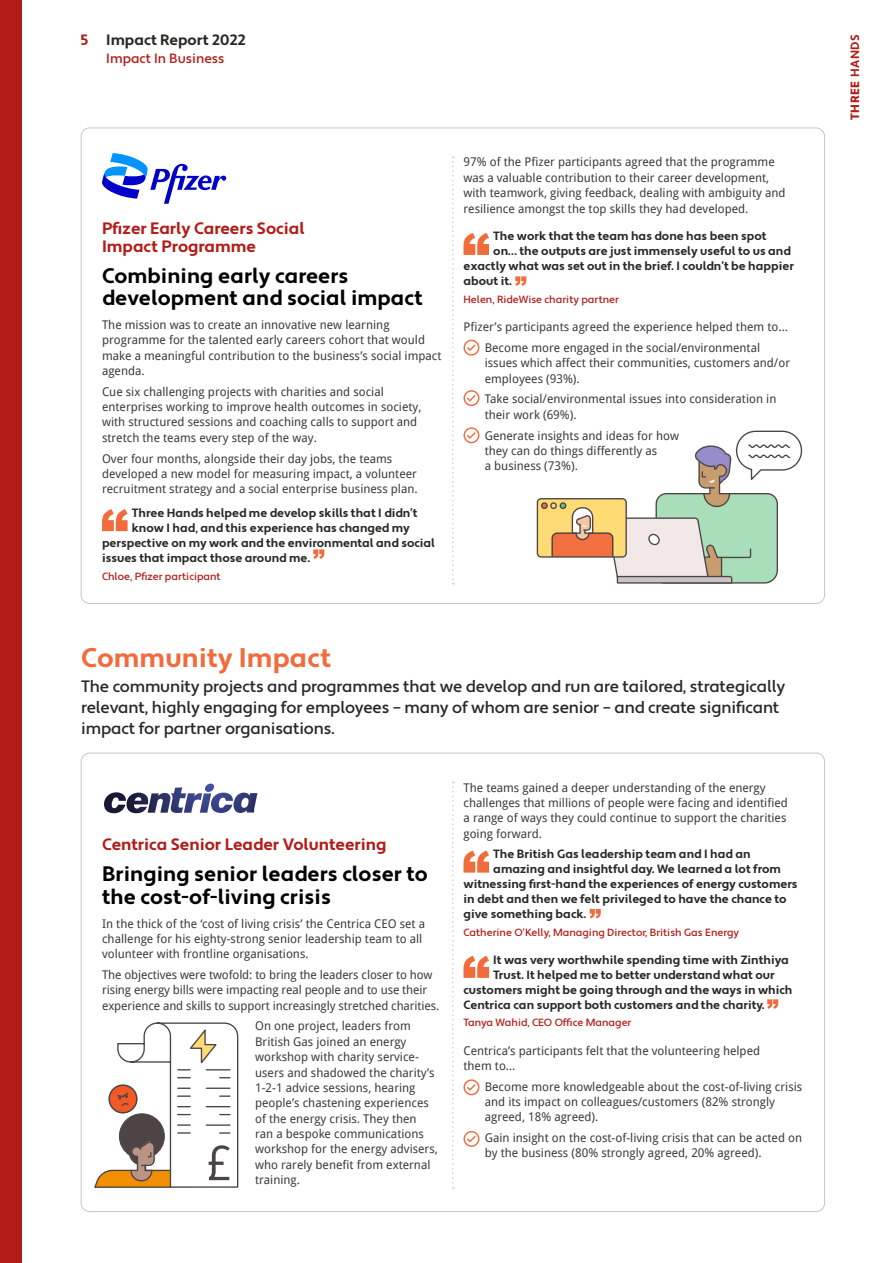
<style>
.page{position:relative;width:893px;height:1263px;background:#fff}
.page>*{position:absolute;margin:0;border:0;box-sizing:border-box;transform-origin:0 0}
.t1{font:700 27px "Apertura";letter-spacing:.005em;color:#f26b3d}
.t2{font:700 21px/22.5px "Apertura";letter-spacing:.005em;color:#000}
.t3{font:500 16.5px/21px "Apertura";letter-spacing:-.01em;color:#282827}
.t4{font:700 16.5px/18px "Apertura";color:#b21c17}
.t5{font:700 15px "Apertura";color:#282827}
.t6{font:500 13.5px "Apertura";color:#b21c17}
.t7{font:12px/15.3px "Droid Sans";color:#3c3c3b}
.t8{font:700 12px "Apertura";color:#282827}
.t9{font:900 12px "Apertura";letter-spacing:.05em;color:#b21c17}
.t10{font:500 10.5px "Apertura";color:#b21c17}
.s1{color:#b21c17}
.s2{font-weight:700}
</style>
<div class="page">
<div style="left:0;top:0;width:21px;height:1263px;background:#b21c17"></div>
<svg style="left:102px;top:153px;width:124px;height:51px"></svg>
<svg style="left:104px;top:783px;width:153px;height:30px"></svg>
<svg style="left:463px;top:233px;width:26px;height:22px"></svg>
<svg style="left:102px;top:509px;width:26px;height:22px"></svg>
<svg style="left:515px;top:276px;width:11px;height:10px"></svg>
<svg style="left:463px;top:850px;width:26px;height:22px"></svg>
<svg style="left:463px;top:956px;width:26px;height:22px"></svg>
<svg style="left:590px;top:909px;width:11px;height:9px"></svg>
<svg style="left:767px;top:999px;width:11px;height:10px"></svg>
<svg style="left:313px;top:549px;width:11px;height:10px"></svg>
<svg style="left:463px;top:340px;width:16px;height:16px"></svg>
<svg style="left:463px;top:1079px;width:16px;height:16px"></svg>
<svg style="left:463px;top:390px;width:16px;height:16px"></svg>
<svg style="left:463px;top:1131px;width:16px;height:16px"></svg>
<svg style="left:463px;top:427px;width:16px;height:16px"></svg>
<div style="left:537px;top:499px;width:89px;height:58px;background:#ffdb75;border-radius:4px"></div>
<div style="left:537px;top:498px;width:90px;height:60px;border:1px solid #4d4545;border-radius:4px"></div>
<div style="left:541px;top:502px;width:7px;height:7px;border:1px solid #4d4545;border-radius:50%"></div>
<svg style="left:542px;top:430px;width:261px;height:154px"></svg>
<div style="left:560px;top:502px;width:6px;height:7px;border:1px solid #4d4545;border-radius:50%"></div>
<svg style="left:94px;top:1022px;width:145px;height:166px"></svg>
<svg style="left:452px;top:157px;width:2px;height:427px"></svg>
<svg style="left:452px;top:782px;width:2px;height:407px"></svg>
<p class="t5" style="left:81px;top:31px;width:166px"><span class="s1">5</span> Impact Report 2022</p>
<p class="t6" style="left:106px;top:50px;width:120px">Impact In Business</p>
<h3 class="t4" style="left:102px;top:219px;width:204px">Pfizer Early Careers Social<br>Impact Programme</h3>
<h2 class="t2" style="left:102px;top:265px;width:322px">Combining early careers development and social impact</h2>
<p class="t7" style="left:102px;top:317px;width:341px">The mission was to create an innovative new learning programme for the talented early careers cohort that would make a meaningful contribution to the business’s social impact agenda.</p>
<p class="t7" style="left:102px;top:383px;width:321px">Cue six challenging projects with charities and social enterprises working to improve health outcomes in society, with structured sessions and coaching calls to support and stretch the teams every step of the way.</p>
<p class="t7" style="left:102px;top:450px;width:317px">Over four months, alongside their day jobs, the teams developed a new model for measuring impact, a volunteer recruitment strategy and a social enterprise business plan.</p>
<p class="t8" style="left:132px;top:505px;width:287px">Three Hands helped me develop skills that I didn’t</p>
<p class="t8" style="left:132px;top:520px;width:280px">know I had, and this experience has changed my</p>
<p class="t8" style="left:102px;top:535px;width:334px">perspective on my work and the environmental and social</p>
<p class="t8" style="left:102px;top:550px;width:210px">issues that impact those around me.</p>
<p class="t10" style="left:102px;top:570px;width:120px">Chloe, Pfizer participant</p>
<p class="t7" style="left:463px;top:154px;width:324px">97% of the Pfizer participants agreed that the programme was a valuable contribution to their career development, with teamwork, giving feedback, dealing with ambiguity and resilience amongst the top skills they had developed.</p>
<p class="t8" style="left:493px;top:229px;width:275px">The work that the team has done has been spot</p>
<p class="t8" style="left:493px;top:244px;width:299px">on… the outputs are just immensely useful to us and</p>
<p class="t8" style="left:463px;top:259px;width:332px">exactly what was set out in the brief. I couldn’t be happier</p>
<p class="t8" style="left:463px;top:274px;width:50px">about it.</p>
<p class="t10" style="left:463px;top:293px;width:157px">Helen, RideWise charity partner</p>
<p class="t7" style="left:463px;top:316px;width:326px;line-height:20.7px;text-align:center">Pfizer’s participants agreed the experience helped them to…<br>Become more engaged in the social/environmental</p>
<p class="t7" style="left:485px;top:355px;width:307px">issues which affect their communities, customers and/or employees (93%).</p>
<p class="t7" style="left:485px;top:391px;width:293px">Take social/environmental issues into consideration in their work (69%).</p>
<p class="t7" style="left:485px;top:427px;width:196px">Generate insights and ideas for how they can do things differently as<br>a business (73%).</p>
<h1 class="t1" style="left:81px;top:641px;width:251px">Community Impact</h1>
<h3 class="t3" style="left:81px;top:676px;width:706px">The community projects and programmes that we develop and run are tailored, strategically relevant, highly engaging for employees – many of whom are senior – and create significant impact for partner organisations.</h3>
<h3 class="t4" style="left:102px;top:836px;width:286px">Centrica Senior Leader Volunteering</h3>
<h2 class="t2" style="left:102px;top:863px;width:327px">Bringing senior leaders closer to the cost-of-living crisis</h2>
<p class="t7" style="left:102px;top:915px;width:325px">In the thick of the ‘cost of living crisis’ the Centrica CEO set a challenge for his eighty-strong senior leadership team to all volunteer with frontline organisations.</p>
<p class="t7" style="left:102px;top:967px;width:339px">The objectives were twofold: to bring the leaders closer to how rising energy bills were impacting real people and to use their experience and skills to support increasingly stretched charities.</p>
<p class="t7" style="left:255px;top:1018px;width:184px">On one project, leaders from<br>British Gas joined an energy workshop with charity service&shy;users and shadowed the charity’s<br>1-2-1 advice sessions, hearing people’s chastening experiences of the energy crisis. They then<br>ran a bespoke communications workshop for the energy advisers, who rarely benefit from external training.</p>
<p class="t7" style="left:463px;top:779px;width:326px">The teams gained a deeper understanding of the energy challenges that millions of people were facing and identified a range of ways they could continue to support the charities going forward.</p>
<p class="t8" style="left:493px;top:847px;width:259px">The British Gas leadership team and I had an</p>
<p class="t8" style="left:493px;top:862px;width:289px">amazing and insightful day. We learned a lot from</p>
<p class="t8" style="left:463px;top:877px;width:336px">witnessing first-hand the experiences of energy customers</p>
<p class="t8" style="left:463px;top:892px;width:325px">in debt and then we felt privileged to have the chance to</p>
<p class="t8" style="left:463px;top:907px;width:124px">give something back.</p>
<p class="t10" style="left:463px;top:926px;width:277px">Catherine O’Kelly, Managing Director, British Gas Energy</p>
<p class="t8" style="left:493px;top:952px;width:297px">It was very worthwhile spending time with Zinthiya</p>
<p class="t8" style="left:493px;top:967px;width:283px">Trust. It helped me to better understand what our</p>
<p class="t8" style="left:463px;top:982px;width:331px">customers might be going through and the ways in which</p>
<p class="t8" style="left:463px;top:997px;width:303px">Centrica can support both customers and the charity.</p>
<p class="t10" style="left:463px;top:1016px;width:169px">Tanya Wahid, CEO Office Manager</p>
<p class="t7" style="left:463px;top:1042px;width:298px">Centrica’s participants felt that the volunteering helped them to…</p>
<p class="t7" style="left:485px;top:1078px;width:319px">Become more knowledgeable about the cost-of-living crisis and its impact on colleagues/customers (82% strongly agreed, 18% agreed).</p>
<p class="t7" style="left:485px;top:1130px;width:319px">Gain insight on the cost-of-living crisis that can be acted on by the business (80% strongly agreed, 20% agreed).</p>
<p class="t9" style="left:848px;top:120px;width:88px;rotate:-90deg">THREE <span class="s2">HANDS</span></p>
</div>
